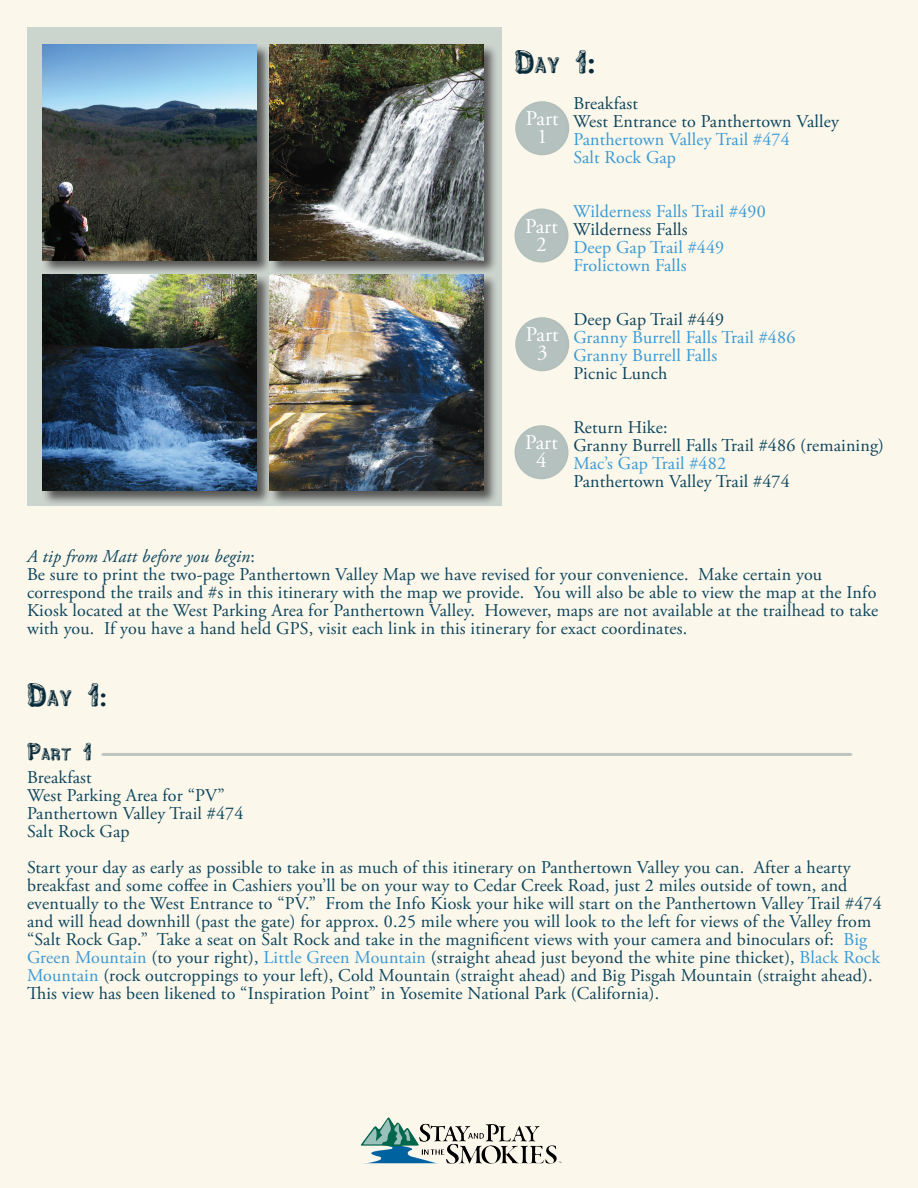
<style>
.page{position:relative;width:918px;height:1188px;background:#fbf5e5}
.page>*{position:absolute;margin:0;border:0;box-sizing:border-box;transform-origin:0 0}
.t1{font:30px "Woodbadge";color:#082b3b}
.t2{font:21px "Adobe Garamond Pro";color:#fff}
.t3{font:21px "Woodbadge";color:#082b3b}
.t4{font:18px/18px "Adobe Garamond Pro";letter-spacing:.01em;color:#0d455d}
.t5{font:18px "Adobe Garamond Pro";letter-spacing:.01em;color:#3999d4}
.t6{font:italic 18px "Adobe Garamond Pro";letter-spacing:.01em;color:#0d455d}
.t7{font:15.75px "Woodbadge";color:#082b3b}
.s1{font-size:30px}
.s2{font-family:"Times New Roman";font-weight:700;font-size:30px}
.s3{font-style:normal}
.s4{font-size:21px}
.s5{font-family:"Times New Roman";font-weight:700;font-size:27px}
.s6{font-size:22.5px}
.s7{color:#3999d4}
</style>
<div class="page">
<img style="left:364px;top:1118px;width:25px;height:22px">
<div style="left:27px;top:27px;width:475px;height:479px;background:#ccd4ce"></div>
<div style="left:268px;top:43px;width:230px;height:232px;background:#231f20;opacity:.7"></div>
<img style="left:272px;top:44px;width:211px;height:216px">
<div style="left:41px;top:273px;width:231px;height:233px;background:#231f20;opacity:.7"></div>
<img style="left:43px;top:275px;width:214px;height:216px">
<div style="left:268px;top:273px;width:230px;height:233px;background:#231f20;opacity:.7"></div>
<img style="left:269px;top:275px;width:214px;height:216px">
<div style="left:41px;top:43px;width:231px;height:232px;background:#231f20;opacity:.7"></div>
<img style="left:43px;top:44px;width:214px;height:216px">
<hr style="left:101px;top:753px;width:751px;height:3px;background:#bec4be">
<div style="left:516px;top:102px;width:52px;height:52px;background:#b4c1bf;border-radius:50%"></div>
<div style="left:515px;top:101px;width:54px;height:54px;border:2px solid #04394b;border-radius:50%"></div>
<div style="left:515px;top:209px;width:53px;height:53px;background:#b4c1bf;border-radius:50%"></div>
<div style="left:514px;top:208px;width:54px;height:54px;border:2px solid #04394b;border-radius:50%"></div>
<div style="left:516px;top:318px;width:52px;height:52px;background:#b4c1bf;border-radius:50%"></div>
<div style="left:515px;top:317px;width:54px;height:54px;border:2px solid #04394b;border-radius:50%"></div>
<div style="left:515px;top:426px;width:53px;height:52px;background:#b4c1bf;border-radius:50%"></div>
<div style="left:514px;top:425px;width:54px;height:54px;border:2px solid #04394b;border-radius:50%"></div>
<p class="t3" style="left:515px;top:52px;width:83px"><span class="s1">D</span>AY <span class="s1">1</span><span class="s2">:</span></p>
<p class="t4" style="left:573px;top:94px;width:66px">Breakfast</p>
<p class="t4" style="left:573px;top:112px;width:267px">West Entrance to Panthertown Valley</p>
<p class="t5" style="left:573px;top:128px;width:218px">Panthertown Valley Trail #474</p>
<p class="t5" style="left:573px;top:146px;width:104px">Salt Rock Gap</p>
<p class="t5" style="left:573px;top:200px;width:194px">Wilderness Falls Trail #490</p>
<p class="t4" style="left:573px;top:220px;width:116px">Wilderness Falls</p>
<p class="t5" style="left:573px;top:236px;width:152px">Deep Gap Trail #449</p>
<p class="t5" style="left:573px;top:254px;width:115px">Frolictown Falls</p>
<p class="t2" style="left:526px;top:106px;width:34px">Part</p>
<p class="t2" style="left:537px;top:124px;width:12px">1</p>
<p class="t2" style="left:525px;top:213px;width:34px">Part</p>
<p class="t2" style="left:536px;top:231px;width:12px">2</p>
<p class="t2" style="left:526px;top:322px;width:34px">Part</p>
<p class="t2" style="left:537px;top:340px;width:12px">3</p>
<p class="t4" style="left:573px;top:310px;width:152px">Deep Gap Trail #449</p>
<p class="t5" style="left:573px;top:326px;width:223px">Granny Burrell Falls Trail #486</p>
<p class="t5" style="left:573px;top:344px;width:145px">Granny Burrell Falls</p>
<p class="t4" style="left:573px;top:364px;width:96px">Picnic Lunch</p>
<p class="t2" style="left:525px;top:430px;width:34px">Part</p>
<p class="t2" style="left:536px;top:448px;width:12px">4</p>
<p class="t4" style="left:573px;top:418px;width:96px">Return Hike:</p>
<p class="t4" style="left:573px;top:436px;width:312px">Granny Burrell Falls Trail #486 (remaining)</p>
<p class="t5" style="left:573px;top:452px;width:154px">Mac’s Gap Trail #482</p>
<p class="t4" style="left:573px;top:472px;width:218px">Panthertown Valley Trail #474</p>
<p class="t6" style="left:27px;top:546px;width:230px">A tip from Matt before you begin<span class="s3">:</span></p>
<p class="t4" style="left:27px;top:566px;width:853px">Be sure to print the two-page Panthertown Valley Map we have revised for your convenience. Make certain you correspond the trails and #s in this itinerary with the map we provide. You will also be able to view the map at the Info Kiosk located at the West Parking Area for Panthertown Valley. However, maps are not available at the trailhead to take with you. If you have a hand held GPS, visit each link in this itinerary for exact coordinates.</p>
<p class="t1" style="left:27px;top:677px;width:82px">D<span class="s4">AY</span> 1<span class="s5">:</span></p>
<p class="t7" style="left:27px;top:745px;width:66px"><span class="s6">P</span>ART <span class="s6">1</span></p>
<p class="t4" style="left:27px;top:768px;width:66px">Breakfast</p>
<p class="t4" style="left:27px;top:786px;width:199px">West Parking Area for “PV”</p>
<p class="t4" style="left:27px;top:804px;width:218px">Panthertown Valley Trail #474</p>
<p class="t4" style="left:27px;top:822px;width:104px">Salt Rock Gap</p>
<p class="t4" style="left:27px;top:858px;width:825px">Start your day as early as possible to take in as much of this itinerary on Panthertown Valley you can. After a hearty breakfast and some coffee in Cashiers you’ll be on your way to Cedar Creek Road, just 2 miles outside of town, and</p>
<p class="t4" style="left:27px;top:894px;width:856px">eventually to the West Entrance to “PV.” From the Info Kiosk your hike will start on the Panthertown Valley Trail #474 and will head downhill (past the gate) for approx. 0.25 mile where you will look to the left for views of the Valley from “Salt Rock Gap.” Take a seat on Salt Rock and take in the magnificent views with your camera and binoculars of: <span class="s7">Big Green Mountain</span> (to your right), <span class="s7">Little Green Mountain</span> (straight ahead just beyond the white pine thicket), <span class="s7">Black Rock Mountain</span> (rock outcroppings to your left), Cold Mountain (straight ahead) and Big Pisgah Mountain (straight ahead).<br>This view has been likened to “Inspiration Point” in Yosemite National Park (California).</p>
</div>
